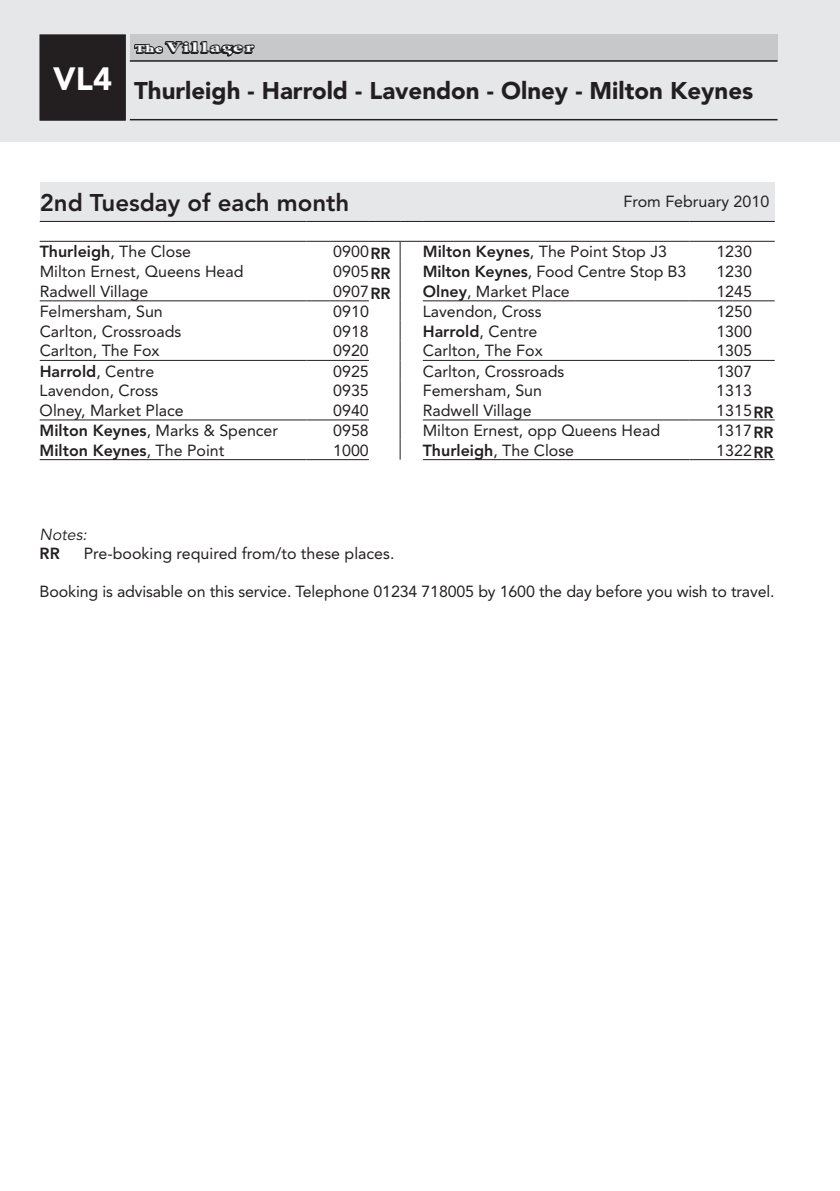
<style>
.page{position:relative;width:840px;height:1191px;background:#fff}
.page>*{position:absolute;margin:0;border:0;box-sizing:border-box;transform-origin:0 0}
.t1{font:900 24px "Avenir";color:#231f20}
.t2{font:800 24px "Avenir";color:#231f20}
.t3{font:16px "Avenir";color:#231f20}
.t4{font:800 16px "Avenir";color:#231f20}
.t5{font:italic 16px "Avenir";color:#231f20}
.s1{font-weight:400}
.s2{font-weight:800}
</style>
<div class="page">
<div style="left:0;top:0;width:839px;height:142px;background:#e6e7e9"></div>
<div style="left:39px;top:34px;width:87px;height:87px;background:#231f20"></div>
<hr style="left:130px;top:119px;width:647px;height:1px;background:#231f20">
<div style="left:130px;top:35px;width:647px;height:26px;background:#c7c8ca"></div>
<hr style="left:130px;top:60px;width:647px;height:2px;background:#231f20">
<img style="left:134px;top:41px;width:121px;height:16px">
<div style="left:40px;top:182px;width:734px;height:39px;background:#e6e7e9"></div>
<hr style="left:40px;top:221px;width:266px;height:1px;background:#231f20">
<hr style="left:306px;top:221px;width:63px;height:1px;background:#231f20">
<hr style="left:369px;top:221px;width:31px;height:1px;background:#231f20">
<svg style="left:400px;top:221px;width:22px;height:1px"></svg>
<hr style="left:422px;top:221px;width:267px;height:1px;background:#231f20">
<hr style="left:689px;top:221px;width:62px;height:1px;background:#231f20">
<hr style="left:40px;top:241px;width:266px;height:1px;background:#231f20">
<hr style="left:306px;top:241px;width:63px;height:1px;background:#231f20">
<hr style="left:369px;top:241px;width:31px;height:1px;background:#231f20">
<hr style="left:422px;top:241px;width:267px;height:1px;background:#231f20">
<hr style="left:689px;top:241px;width:62px;height:1px;background:#231f20">
<hr style="left:40px;top:300px;width:266px;height:1px;background:#231f20">
<hr style="left:306px;top:300px;width:63px;height:1px;background:#231f20">
<hr style="left:40px;top:360px;width:266px;height:1px;background:#231f20">
<hr style="left:306px;top:360px;width:63px;height:1px;background:#231f20">
<hr style="left:40px;top:459px;width:266px;height:1px;background:#231f20">
<hr style="left:306px;top:459px;width:63px;height:1px;background:#231f20">
<hr style="left:422px;top:459px;width:267px;height:1px;background:#231f20">
<hr style="left:689px;top:459px;width:62px;height:1px;background:#231f20">
<hr style="left:422px;top:300px;width:267px;height:1px;background:#231f20">
<hr style="left:689px;top:300px;width:62px;height:1px;background:#231f20">
<hr style="left:422px;top:360px;width:267px;height:1px;background:#231f20">
<hr style="left:689px;top:360px;width:62px;height:1px;background:#231f20">
<svg style="left:399px;top:241px;width:23px;height:218px"></svg>
<svg style="left:751px;top:459px;width:23px;height:1px"></svg>
<svg style="left:751px;top:360px;width:23px;height:1px"></svg>
<svg style="left:751px;top:241px;width:23px;height:1px"></svg>
<svg style="left:751px;top:300px;width:23px;height:1px"></svg>
<svg style="left:751px;top:221px;width:23px;height:1px"></svg>
<hr style="left:40px;top:419px;width:266px;height:1px;background:#231f20">
<hr style="left:306px;top:419px;width:63px;height:1px;background:#231f20">
<hr style="left:422px;top:419px;width:267px;height:1px;background:#231f20">
<hr style="left:689px;top:419px;width:62px;height:1px;background:#231f20">
<svg style="left:751px;top:419px;width:23px;height:1px"></svg>
<h1 class="t1" style="left:53px;top:76px;width:701px"><sup>VL4</sup> Thurleigh - Harrold - Lavendon - Olney - Milton Keynes</h1>
<h1 class="t2" style="left:40px;top:188px;width:311px">2nd Tuesday of each month</h1>
<p class="t4" style="left:40px;top:242px;width:153px">Thurleigh<span class="s1">, The Close</span></p>
<p class="t3" style="left:333px;top:242px;width:59px">0900<span class="s2">RR</span></p>
<p class="t3" style="left:422px;top:242px;width:245px"><span class="s2">Milton Keynes</span>, The Point Stop J3</p>
<p class="t3" style="left:716px;top:242px;width:37px">1230</p>
<p class="t3" style="left:40px;top:262px;width:205px">Milton Ernest, Queens Head</p>
<p class="t3" style="left:333px;top:262px;width:59px">0905<span class="s2">RR</span></p>
<p class="t3" style="left:422px;top:262px;width:265px"><span class="s2">Milton Keynes</span>, Food Centre Stop B3</p>
<p class="t3" style="left:716px;top:262px;width:37px">1230</p>
<p class="t3" style="left:40px;top:282px;width:110px">Radwell Village</p>
<p class="t3" style="left:333px;top:282px;width:59px">0907<span class="s2">RR</span></p>
<p class="t3" style="left:422px;top:282px;width:148px"><span class="s2">Olney</span>, Market Place</p>
<p class="t3" style="left:716px;top:282px;width:37px">1245</p>
<p class="t3" style="left:40px;top:302px;width:125px">Felmersham, Sun</p>
<p class="t3" style="left:333px;top:302px;width:37px">0910</p>
<p class="t3" style="left:422px;top:302px;width:120px">Lavendon, Cross</p>
<p class="t3" style="left:716px;top:302px;width:37px">1250</p>
<p class="t3" style="left:40px;top:322px;width:143px">Carlton, Crossroads</p>
<p class="t3" style="left:333px;top:322px;width:37px">0918</p>
<p class="t4" style="left:422px;top:322px;width:116px">Harrold<span class="s1">, Centre</span></p>
<p class="t3" style="left:716px;top:322px;width:37px">1300</p>
<p class="t3" style="left:40px;top:341px;width:121px">Carlton, The Fox</p>
<p class="t3" style="left:333px;top:341px;width:37px">0920</p>
<p class="t3" style="left:422px;top:341px;width:121px">Carlton, The Fox</p>
<p class="t3" style="left:716px;top:341px;width:37px">1305</p>
<p class="t4" style="left:40px;top:361px;width:116px">Harrold<span class="s1">, Centre</span></p>
<p class="t3" style="left:333px;top:362px;width:37px">0925</p>
<p class="t3" style="left:422px;top:362px;width:143px">Carlton, Crossroads</p>
<p class="t3" style="left:716px;top:362px;width:37px">1307</p>
<p class="t3" style="left:40px;top:381px;width:120px">Lavendon, Cross</p>
<p class="t3" style="left:333px;top:381px;width:37px">0935</p>
<p class="t3" style="left:422px;top:381px;width:121px">Femersham, Sun</p>
<p class="t3" style="left:716px;top:381px;width:37px">1313</p>
<p class="t3" style="left:40px;top:401px;width:146px">Olney, Market Place</p>
<p class="t3" style="left:333px;top:401px;width:37px">0940</p>
<p class="t3" style="left:422px;top:401px;width:110px">Radwell Village</p>
<p class="t3" style="left:716px;top:401px;width:59px">1315<span class="s2">RR</span></p>
<p class="t3" style="left:40px;top:421px;width:240px"><span class="s2">Milton Keynes</span>, Marks &amp; Spencer</p>
<p class="t3" style="left:333px;top:421px;width:37px">0958</p>
<p class="t3" style="left:422px;top:421px;width:239px">Milton Ernest, opp Queens Head</p>
<p class="t3" style="left:716px;top:421px;width:59px">1317<span class="s2">RR</span></p>
<p class="t4" style="left:40px;top:440px;width:186px">Milton Keynes<span class="s1">, The Point</span></p>
<p class="t3" style="left:333px;top:441px;width:37px">1000</p>
<p class="t4" style="left:422px;top:440px;width:153px">Thurleigh<span class="s1">, The Close</span></p>
<p class="t3" style="left:716px;top:441px;width:59px">1322<span class="s2">RR</span></p>
<p class="t3" style="left:623px;top:192px;width:147px">From February 2010</p>
<p class="t5" style="left:40px;top:525px;width:49px">Notes:</p>
<p class="t4" style="left:40px;top:544px;width:22px">RR</p>
<p class="t3" style="left:84px;top:544px;width:312px">Pre-booking required from/to these places.</p>
<p class="t3" style="left:40px;top:582px;width:736px">Booking is advisable on this service. Telephone 01234 718005 by 1600 the day before you wish to travel.</p>
</div>
